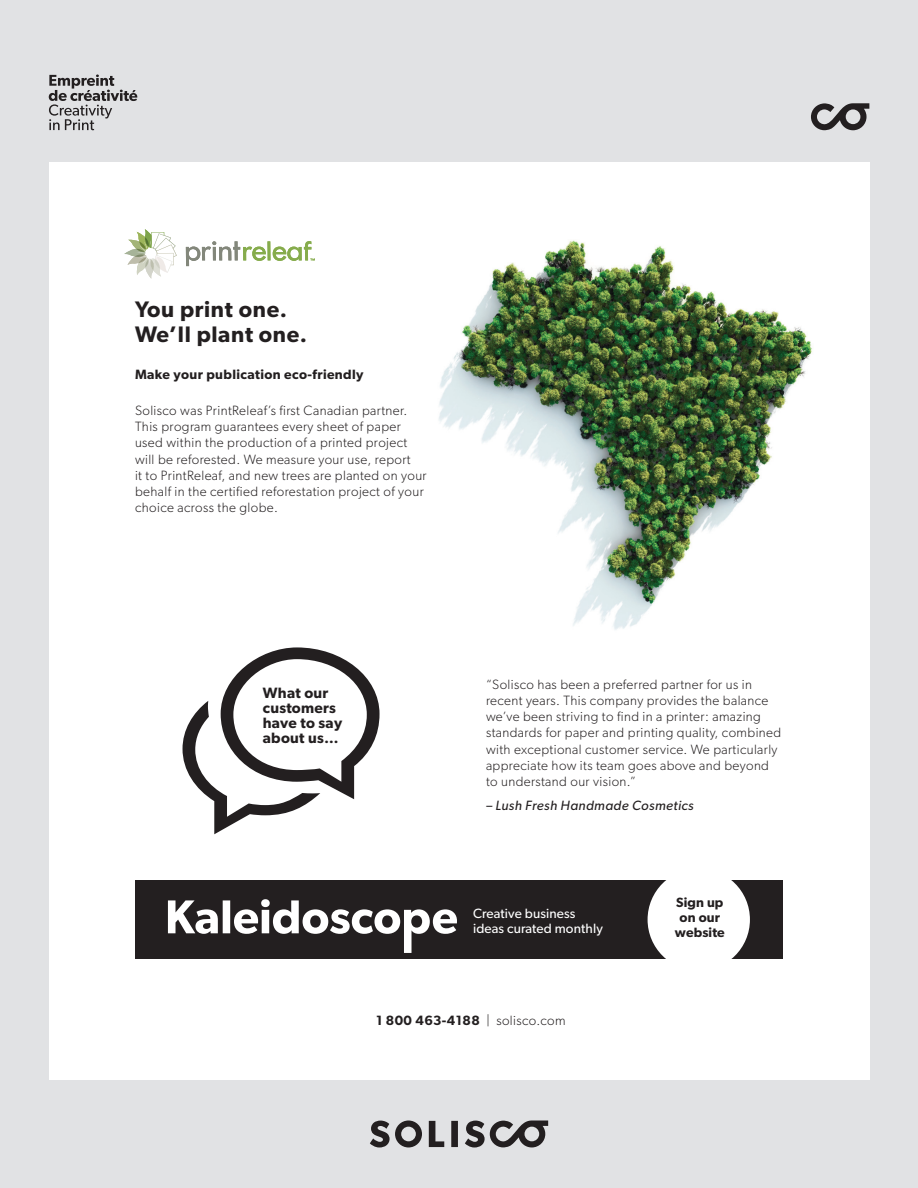
<style>
.page{position:relative;width:918px;height:1188px;background:#e1e2e4}
.page>*{position:absolute;margin:0;border:0;box-sizing:border-box;transform-origin:0 0}
.Texte_courant{font:600 22.5px/25.5px "Gibson";letter-spacing:.03em;color:#231f20}
.t1{font:600 15px "Gibson";letter-spacing:.02em;color:#231f20}
.Texte_courant-2{font:300 13.5px/16.2px "Gibson";letter-spacing:.03em;color:#231f20}
.Texte_courant-3{font:600 13.5px "Gibson";letter-spacing:.03em;color:#231f20}
.t2{font:13.5px/15px "Gibson";letter-spacing:.01em;color:#fff}
.Texte_courant-4{font:italic 13.5px "Gibson";letter-spacing:.03em;color:#231f20}
.Texte_courant-5{font:600 13.5px/15px "Gibson";letter-spacing:.01em;color:#231f20;text-align:center}
.s1{font-weight:300}
</style>
<div class="page">
<div style="left:49px;top:162px;width:820px;height:918px;background:#fff"></div>
<svg style="left:49px;top:75px;width:88px;height:55px"></svg>
<svg style="left:370px;top:1120px;width:178px;height:28px"></svg>
<svg style="left:811px;top:103px;width:58px;height:27px"></svg>
<img style="left:438px;top:240px;width:374px;height:390px">
<div style="left:135px;top:880px;width:648px;height:78px;background:#231f20"></div>
<svg style="left:124px;top:229px;width:53px;height:50px"></svg>
<svg style="left:186px;top:241px;width:80px;height:25px"></svg>
<svg style="left:267px;top:241px;width:4px;height:19px"></svg>
<svg style="left:273px;top:241px;width:42px;height:20px"></svg>
<svg style="left:168px;top:899px;width:289px;height:54px"></svg>
<svg style="left:183px;top:647px;width:197px;height:187px"></svg>
<div style="left:649px;top:870px;width:99px;height:99px;background:#fff;border-radius:50%"></div>
<div style="left:648px;top:868px;width:102px;height:103px;border:3px solid #fff;border-radius:50%"></div>
<p class="Texte_courant" style="left:135px;top:296px;width:174px">You print one.<br>We’ll plant one.</p>
<p class="Texte_courant-3" style="left:135px;top:366px;width:230px">Make your publication eco-friendly</p>
<p class="Texte_courant-2" style="left:135px;top:402px;width:293px">Solisco was PrintReleaf’s first Canadian partner.<br>This program guarantees every sheet of paper used within the production of a printed project will be reforested. We measure your use, report<br>it to PrintReleaf, and new trees are planted on your behalf in the certified reforestation project of your choice across the globe.</p>
<p class="t1" style="left:263px;top:684px;width:67px">What our</p>
<p class="t1" style="left:263px;top:699px;width:75px">customers</p>
<p class="t1" style="left:263px;top:714px;width:81px">have to say</p>
<p class="t1" style="left:263px;top:729px;width:77px">about us…</p>
<p class="Texte_courant-2" style="left:486px;top:676px;width:297px">“Solisco has been a preferred partner for us in recent years. This company provides the balance we’ve been striving to find in a printer: amazing standards for paper and printing quality, combined with exceptional customer service. We particularly appreciate how its team goes above and beyond to understand our vision.”</p>
<p class="Texte_courant-4" style="left:486px;top:797px;width:209px">– Lush Fresh Handmade Cosmetics</p>
<p class="t2" style="left:473px;top:905px;width:131px">Creative business ideas curated monthly</p>
<p class="Texte_courant-5" style="left:675px;top:895px;width:51px">Sign up on our website</p>
<p class="Texte_courant-3" style="left:376px;top:1013px;width:191px">1 800 463-4188 <span class="s1">| solisco.com</span></p>
</div>
